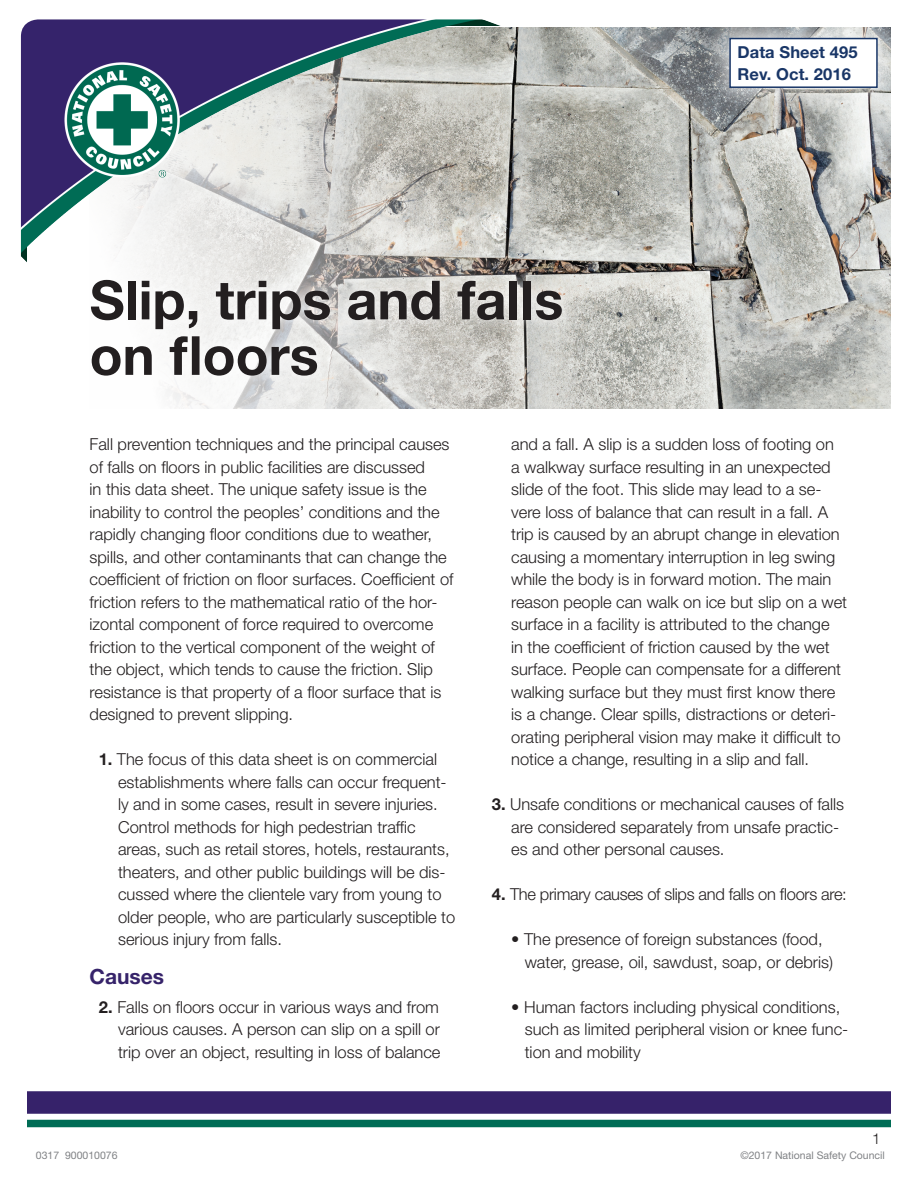
<style>
.page{position:relative;width:918px;height:1188px;background:#fff}
.page>*{position:absolute;margin:0;border:0;box-sizing:border-box;transform-origin:0 0}
.t1{font:700 54px/55.5px "Helvetica Neue LT Std";color:#231f20}
.t2{font:700 21px "Helvetica Neue LT Std";color:#36236a}
.t3{font:300 16.5px/22.5px "Helvetica Neue LT Std";color:#231f20}
.t4{font:300 16.5px "Helvetica Neue LT Std";letter-spacing:-.02em;color:#231f20}
.t5{font:700 16.5px/22.5px "Helvetica Neue LT Std";letter-spacing:.005em;color:#193667}
.t6{font:300 15px "Helvetica Neue LT Std";color:#231f20}
.t7{font:10.5px "Helvetica Neue LT Std";color:#808285}
.s1{font-weight:700}
</style>
<div class="page">
<img style="left:167px;top:27px;width:724px;height:381px">
<img style="left:21px;top:19px;width:481px;height:249px">
<div style="left:27px;top:1091px;width:864px;height:23px;background:#36226a"></div>
<div style="left:27px;top:1120px;width:864px;height:7px;background:#006c55"></div>
<div style="left:704px;top:12px;width:199px;height:102px;background:#fff;opacity:.75"></div>
<div style="left:730px;top:39px;width:147px;height:48px;background:#fff"></div>
<div style="left:729px;top:38px;width:149px;height:50px;border:2px solid #193667"></div>
<div style="left:79px;top:268px;width:495px;height:120px;background:#fff;opacity:.75"></div>
<h1 class="t1" style="left:90px;top:271px;width:475px">Slip, trips and falls on floors</h1>
<p class="t5" style="left:738px;top:40px;width:121px">Data Sheet 495<br>Rev. Oct. 2016</p>
<p class="t3" style="left:90px;top:433px;width:365px">Fall prevention techniques and the principal causes of falls on floors in public facilities are discussed<br>in this data sheet. The unique safety issue is the inability to control the peoples’ conditions and the rapidly changing floor conditions due to weather, spills, and other contaminants that can change the coefficient of friction on floor surfaces. Coefficient of friction refers to the mathematical ratio of the hor&shy;izontal component of force required to overcome friction to the vertical component of the weight of the object, which tends to cause the friction. Slip resistance is that property of a floor surface that is designed to prevent slipping.</p>
<p class="t3" style="left:118px;top:748px;width:339px;text-indent:-19px"><span class="s1">1.</span> The focus of this data sheet is on commercial establishments where falls can occur frequent&shy;ly and in some cases, result in severe injuries.<br>Control methods for high pedestrian traffic areas, such as retail stores, hotels, restaurants, theaters, and other public buildings will be dis&shy;cussed where the clientele vary from young to older people, who are particularly susceptible to serious injury from falls.</p>
<p class="t2" style="left:90px;top:964px;width:76px">Causes</p>
<p class="t3" style="left:118px;top:995px;width:324px;text-align:justify;text-indent:-19px"><span class="s1">2.</span> Falls on floors occur in various ways and from various causes. A person can slip on a spill or trip over an object, resulting in loss of balance</p>
<p class="t3" style="left:511px;top:433px;width:337px">and a fall. A slip is a sudden loss of footing on<br>a walkway surface resulting in an unexpected slide of the foot. This slide may lead to a se&shy;vere loss of balance that can result in a fall. A trip is caused by an abrupt change in elevation causing a momentary interruption in leg swing while the body is in forward motion. The main reason people can walk on ice but slip on a wet surface in a facility is attributed to the change<br>in the coefficient of friction caused by the wet surface. People can compensate for a different walking surface but they must first know there is a change. Clear spills, distractions or deteri&shy;orating peripheral vision may make it difficult to notice a change, resulting in a slip and fall.</p>
<p class="t3" style="left:511px;top:793px;width:334px;text-indent:-19px"><span class="s1">3.</span> Unsafe conditions or mechanical causes of falls are considered separately from unsafe practic&shy;es and other personal causes.</p>
<p class="t4" style="left:492px;top:884px;width:357px"><span class="s1">4.</span> The primary causes of slips and falls on floors are:</p>
<p class="t3" style="left:525px;top:928px;width:310px;text-indent:-13px">• The presence of foreign substances (food, water, grease, oil, sawdust, soap, or debris)</p>
<p class="t3" style="left:525px;top:995px;width:325px;text-indent:-13px">• Human factors including physical conditions, such as limited peripheral vision or knee func&shy;tion and mobility</p>
<p class="t6" style="left:872px;top:1130px;width:10px">1</p>
<p class="t7" style="left:36px;top:1149px;width:83px">0317 900010076</p>
<p class="t7" style="left:740px;top:1149px;width:146px">©2017 National Safety Council</p>
</div>
